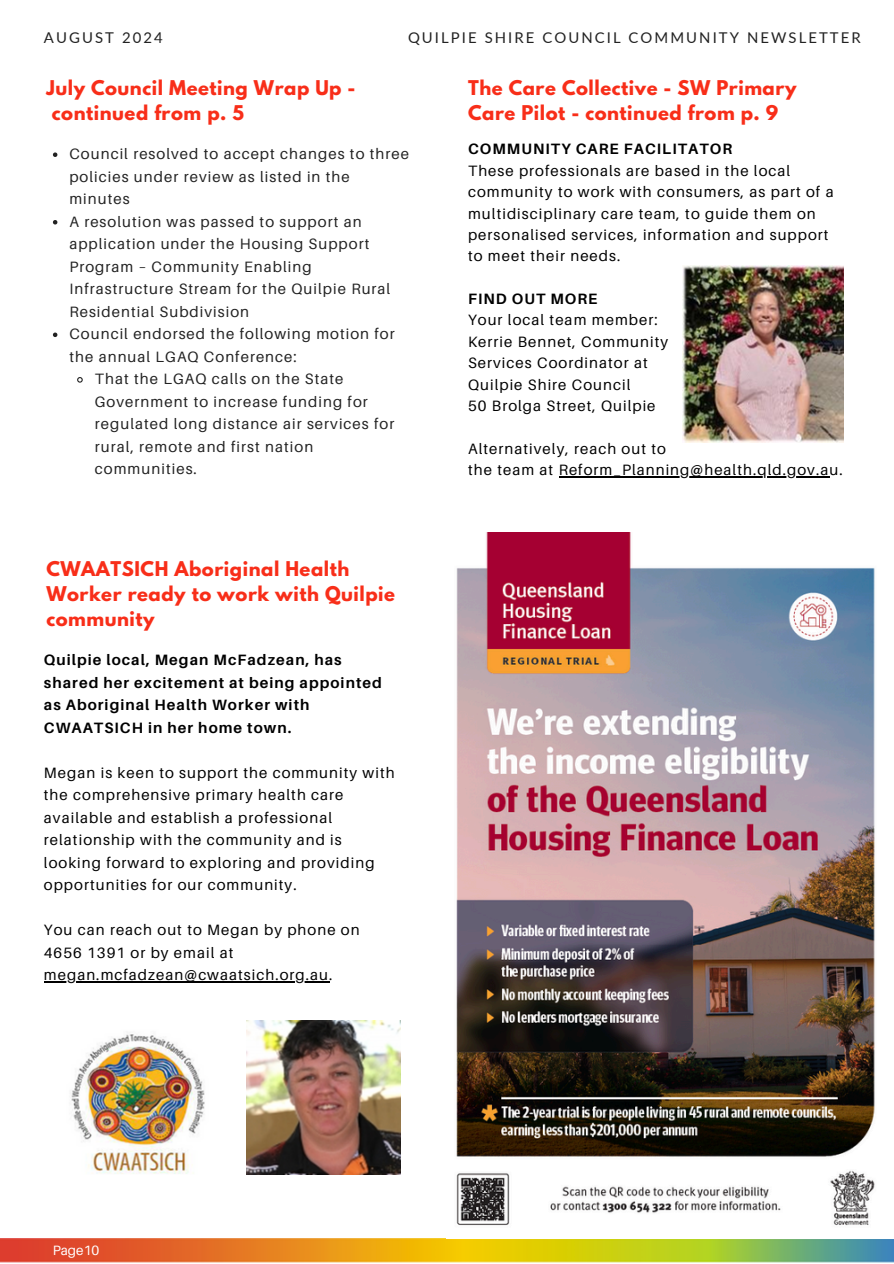
<style>
.page{position:relative;width:894px;height:1264px;background:#fff}
.page>*{position:absolute;margin:0;border:0;box-sizing:border-box;transform-origin:0 0}
.t1{font:700 18px/24.8px "League Spartan";letter-spacing:.03em;color:#f82e19}
.t2{font:15px/21.3px "Aileron";letter-spacing:.07em;color:#000}
.t3{font:15px/22.5px "Aileron";letter-spacing:.07em;color:#222}
.t4{font:700 15px/22.5px "Aileron";letter-spacing:.07em;color:#000}
.t5{font:14.85px "Lato";letter-spacing:.14em;color:#222}
.t6{font:13.5px "Aileron";color:#fff}
</style>
<div class="page">
<img style="left:0;top:1238px;width:893px;height:25px">
<img style="left:71px;top:1034px;width:134px;height:140px">
<img style="left:247px;top:1020px;width:153px;height:153px">
<img style="left:456px;top:532px;width:419px;height:694px">
<img style="left:682px;top:265px;width:161px;height:177px">
<hr style="left:558px;top:476px;width:271px;height:1px;background:#000">
<hr style="left:44px;top:981px;width:285px;height:1px;background:#000">
<svg style="left:53px;top:152px;width:4px;height:5px"></svg>
<svg style="left:53px;top:220px;width:4px;height:4px"></svg>
<svg style="left:53px;top:332px;width:4px;height:5px"></svg>
<svg style="left:77px;top:377px;width:6px;height:6px"></svg>
<p class="t5" style="left:44px;top:28px;width:120px">AUGUST 2024</p>
<p class="t5" style="left:408px;top:28px;width:454px">QUILPIE SHIRE COUNCIL COMMUNITY NEWSLETTER</p>
<p class="t1" style="left:52px;top:78px;width:305px;text-indent:-5px">July Council Meeting Wrap Up - continued from p. 5</p>
<p class="t3" style="left:69px;top:142px;width:341px">Council resolved to accept changes to three policies under review as listed in the minutes</p>
<p class="t3" style="left:69px;top:210px;width:322px">A resolution was passed to support an application under the Housing Support Program – Community Enabling Infrastructure Stream for the Quilpie Rural Residential Subdivision</p>
<p class="t3" style="left:69px;top:322px;width:327px">Council endorsed the following motion for</p>
<p class="t3" style="left:69px;top:345px;width:229px">the annual LGAQ Conference:</p>
<p class="t3" style="left:95px;top:367px;width:250px">That the LGAQ calls on the State</p>
<p class="t3" style="left:95px;top:390px;width:274px">Government to increase funding for</p>
<p class="t3" style="left:95px;top:412px;width:301px">regulated long distance air services for</p>
<p class="t3" style="left:95px;top:435px;width:220px">rural, remote and first nation</p>
<p class="t3" style="left:95px;top:457px;width:103px">communities.</p>
<p class="t1" style="left:46px;top:559px;width:350px">CWAATSICH Aboriginal Health<br>Worker ready to work with Quilpie community</p>
<p class="t4" style="left:44px;top:648px;width:339px">Quilpie local, Megan McFadzean, has shared her excitement at being appointed as Aboriginal Health Worker with CWAATSICH in her home town.</p>
<h1 class="t2" style="left:44px;top:761px;width:352px;line-height:22.5px">Megan is keen to support the community with the comprehensive primary health care available and establish a professional</h1>
<h3 class="t2" style="left:44px;top:828px;width:332px;line-height:22.5px">relationship with the community and is looking forward to exploring and providing opportunities for our community.</h3>
<p class="t2" style="left:44px;top:919px;width:317px">You can reach out to Megan by phone on</p>
<p class="t2" style="left:44px;top:941px;width:191px">4656 1391 or by email at</p>
<p class="t2" style="left:44px;top:964px;width:290px">megan.mcfadzean@cwaatsich.org.au.</p>
<p class="t1" style="left:468px;top:78px;width:330px">The Care Collective - SW Primary<br>Care Pilot - continued from p. 9</p>
<p class="t4" style="left:468px;top:137px;width:265px">COMMUNITY CARE FACILITATOR</p>
<p class="t2" style="left:468px;top:159px;width:367px">These professionals are based in the local community to work with consumers, as part of a multidisciplinary care team, to guide them on personalised services, information and support to meet their needs.</p>
<p class="t4" style="left:468px;top:287px;width:131px">FIND OUT MORE</p>
<p class="t2" style="left:468px;top:309px;width:201px">Your local team member:<br>Kerrie Bennet, Community<br>Services Coordinator at<br>Quilpie Shire Council<br>50 Brolga Street, Quilpie</p>
<p class="t2" style="left:468px;top:437px;width:376px">Alternatively, reach out to<br>the team at Reform_Planning@health.qld.gov.au.</p>
<p class="t6" style="left:53px;top:1242px;width:48px">Page10</p>
</div>
